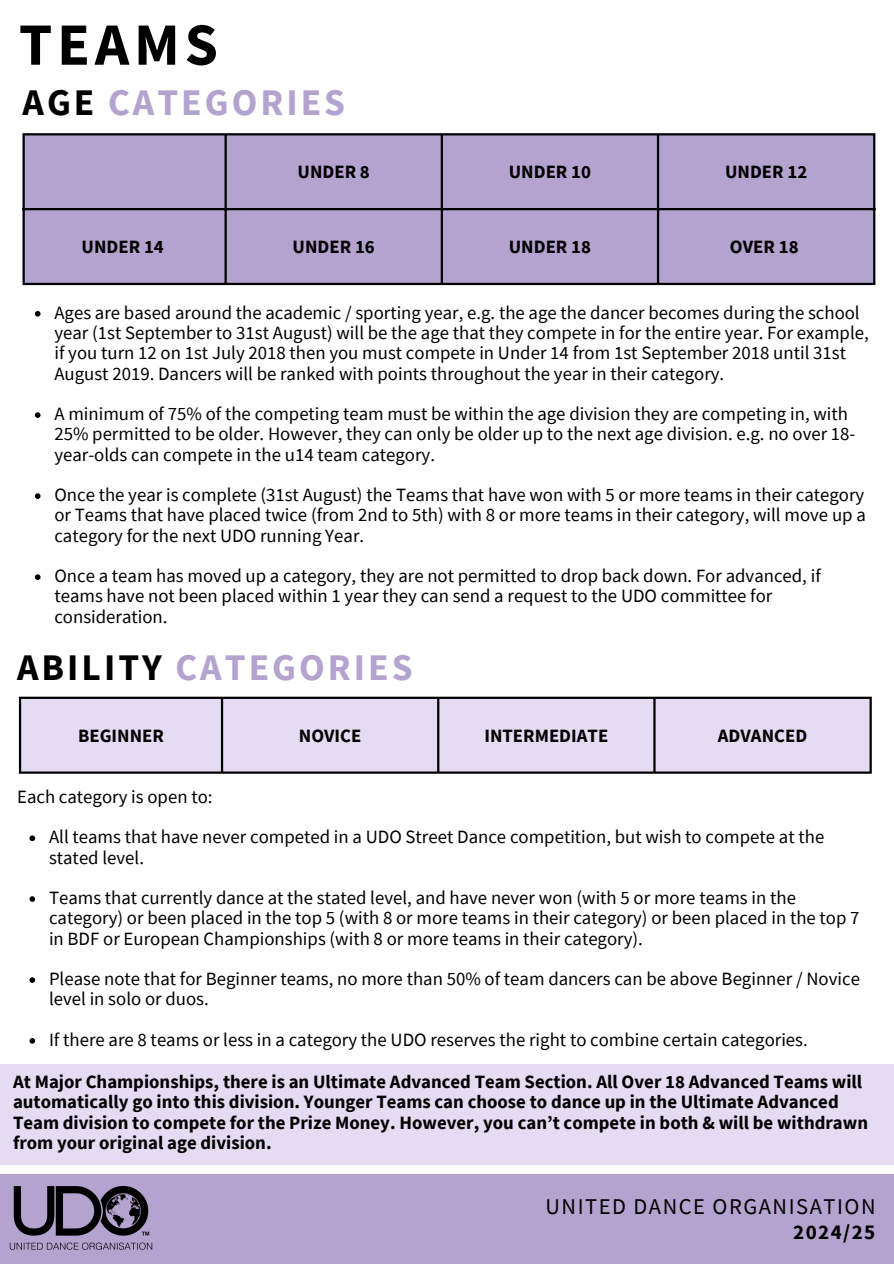
<style>
.page{position:relative;width:894px;height:1264px;background:#fff}
.page>*{position:absolute;margin:0;border:0;box-sizing:border-box;transform-origin:0 0}
.t1{font:700 60px "Source Sans Pro";letter-spacing:.08em;color:#000}
.t2{font:700 37.5px "Source Sans Pro";letter-spacing:.08em;color:#b4a2cf}
.t3{font:22.5px "Source Sans Pro";letter-spacing:.07em;color:#000001}
.t4{font:700 21px "Source Sans Pro";letter-spacing:.07em;color:#000001}
.t5{font:18.75px/20.2px "Source Sans Pro";color:#000}
.t6{font:700 18.75px/20.2px "Source Sans Pro";color:#000}
.s1{color:#000}
</style>
<div class="page">
<div style="left:0;top:1174px;width:893px;height:89px;background:#b4a2cf"></div>
<img style="left:9px;top:1186px;width:143px;height:64px">
<div style="left:25px;top:135px;width:847px;height:148px;background:#b4a2cf"></div>
<hr style="left:22px;top:135px;width:3px;height:148px;background:#000">
<hr style="left:224px;top:135px;width:3px;height:148px;background:#000">
<hr style="left:440px;top:135px;width:3px;height:148px;background:#000">
<hr style="left:656px;top:135px;width:3px;height:148px;background:#000">
<hr style="left:872px;top:135px;width:3px;height:148px;background:#000">
<hr style="left:22px;top:133px;width:853px;height:2px;background:#000">
<hr style="left:22px;top:208px;width:853px;height:2px;background:#000">
<hr style="left:22px;top:283px;width:853px;height:2px;background:#000">
<div style="left:21px;top:699px;width:848px;height:72px;background:#e5dcf4"></div>
<hr style="left:19px;top:699px;width:2px;height:72px;background:#000">
<hr style="left:221px;top:699px;width:2px;height:72px;background:#000">
<hr style="left:437px;top:699px;width:2px;height:72px;background:#000">
<hr style="left:653px;top:699px;width:2px;height:72px;background:#000">
<hr style="left:869px;top:699px;width:2px;height:72px;background:#000">
<hr style="left:19px;top:696px;width:852px;height:3px;background:#000">
<hr style="left:19px;top:771px;width:852px;height:2px;background:#000">
<svg style="left:35px;top:311px;width:5px;height:5px"></svg>
<svg style="left:35px;top:412px;width:5px;height:6px"></svg>
<svg style="left:35px;top:493px;width:5px;height:6px"></svg>
<svg style="left:35px;top:574px;width:5px;height:6px"></svg>
<svg style="left:29px;top:835px;width:6px;height:6px"></svg>
<svg style="left:29px;top:896px;width:6px;height:5px"></svg>
<svg style="left:29px;top:977px;width:6px;height:5px"></svg>
<svg style="left:29px;top:1038px;width:6px;height:5px"></svg>
<div style="left:0;top:1063px;width:893px;height:101px;background:#e5dcf4"></div>
<h1 class="t1" style="left:19px;top:6px;width:200px">TEAMS</h1>
<p class="t2" style="left:22px;top:78px;width:324px"><span class="s1">AGE</span> CATEGORIES</p>
<p class="t6" style="left:297px;top:161px;width:74px">UNDER 8</p>
<p class="t6" style="left:508px;top:161px;width:84px">UNDER 10</p>
<p class="t6" style="left:724px;top:161px;width:84px">UNDER 12</p>
<p class="t6" style="left:82px;top:236px;width:84px">UNDER 14</p>
<p class="t6" style="left:292px;top:236px;width:84px">UNDER 16</p>
<p class="t6" style="left:508px;top:236px;width:84px">UNDER 18</p>
<p class="t6" style="left:729px;top:236px;width:70px">OVER 18</p>
<p class="t5" style="left:54px;top:302px;width:815px">Ages are based around the academic / sporting year, e.g. the age the dancer becomes during the school year (1st September to 31st August) will be the age that they compete in for the entire year. For example, if you turn 12 on 1st July 2018 then you must compete in Under 14 from 1st September 2018 until 31st August 2019. Dancers will be ranked with points throughout the year in their category.</p>
<p class="t5" style="left:54px;top:403px;width:802px">A minimum of 75% of the competing team must be within the age division they are competing in, with<br>25% permitted to be older. However, they can only be older up to the next age division. e.g. no over 18- year-olds can compete in the u14 team category.</p>
<p class="t5" style="left:54px;top:484px;width:812px;text-align:justify">Once the year is complete (31st August) the Teams that have won with 5 or more teams in their category or Teams that have placed twice (from 2nd to 5th) with 8 or more teams in their category, will move up a category for the next UDO running Year.</p>
<p class="t5" style="left:54px;top:565px;width:767px">Once a team has moved up a category, they are not permitted to drop back down. For advanced, if teams have not been placed within 1 year they can send a request to the UDO committee for consideration.</p>
<p class="t2" style="left:17px;top:642px;width:397px"><span class="s1">ABILITY</span> CATEGORIES</p>
<p class="t6" style="left:78px;top:725px;width:87px">BEGINNER</p>
<p class="t6" style="left:299px;top:725px;width:64px">NOVICE</p>
<p class="t6" style="left:484px;top:725px;width:125px">INTERMEDIATE</p>
<h2 class="t6" style="left:717px;top:725px;width:91px">ADVANCED</h2>
<p class="t5" style="left:17px;top:786px;width:197px">Each category is open to:</p>
<p class="t5" style="left:49px;top:826px;width:776px">All teams that have never competed in a UDO Street Dance competition, but wish to compete at the stated level.</p>
<p class="t5" style="left:49px;top:887px;width:811px">Teams that currently dance at the stated level, and have never won (with 5 or more teams in the category) or been placed in the top 5 (with 8 or more teams in their category) or been placed in the top 7 in BDF or European Championships (with 8 or more teams in their category).</p>
<p class="t5" style="left:49px;top:968px;width:812px">Please note that for Beginner teams, no more than 50% of team dancers can be above Beginner / Novice level in solo or duos.</p>
<h5 class="t5" style="left:49px;top:1029px;width:760px">If there are 8 teams or less in a category the UDO reserves the right to combine certain categories.</h5>
<p class="t6" style="left:13px;top:1071px;width:856px">At Major Championships, there is an Ultimate Advanced Team Section. All Over 18 Advanced Teams will automatically go into this division. Younger Teams can choose to dance up in the Ultimate Advanced Team division to compete for the Prize Money. However, you can’t compete in both &amp; will be withdrawn from your original age division.</p>
<h2 class="t3" style="left:545px;top:1191px;width:331px">UNITED DANCE ORGANISATION</h2>
<h4 class="t4" style="left:792px;top:1217px;width:84px">2024/25</h4>
</div>
